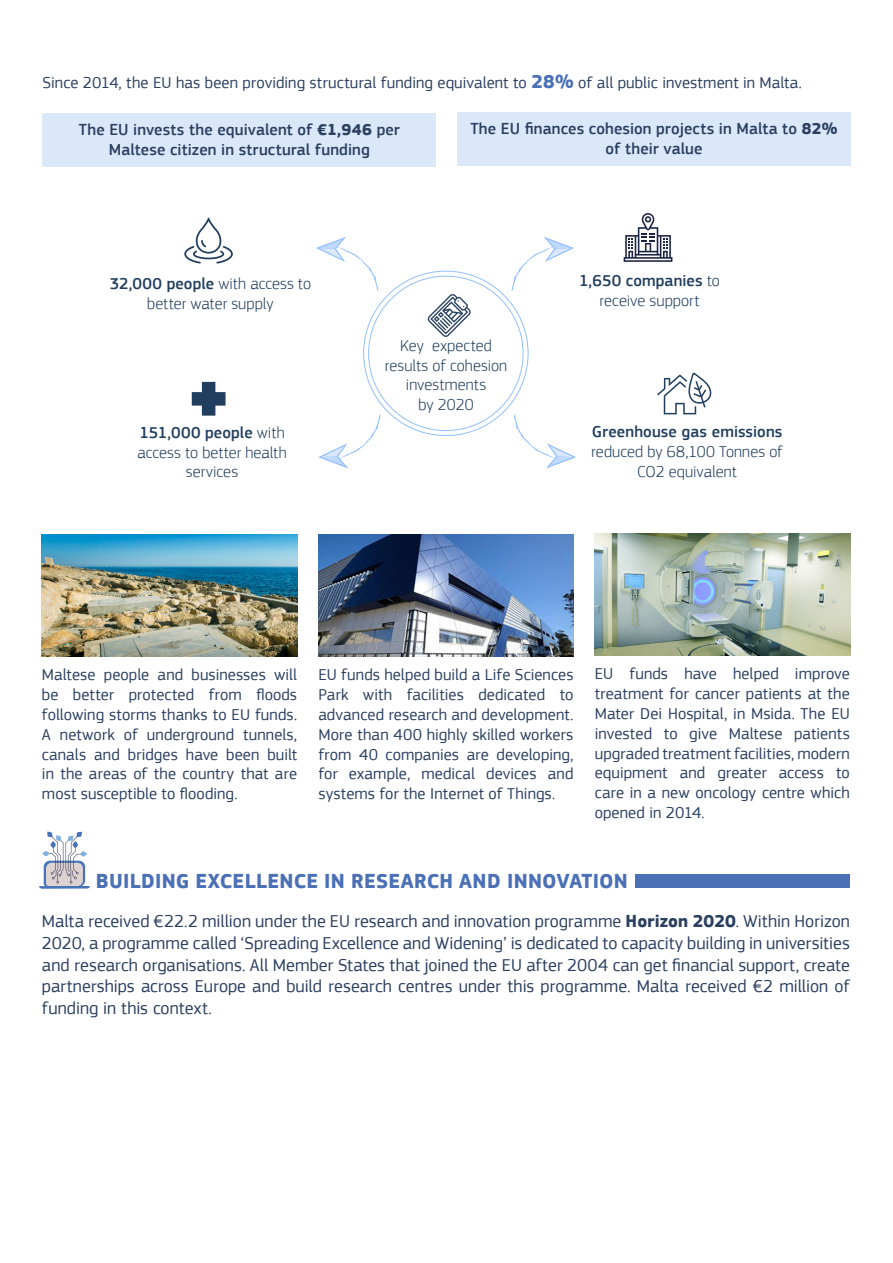
<style>
.page{position:relative;width:893px;height:1263px;background:#fff}
.page>*{position:absolute;margin:0;border:0;box-sizing:border-box;transform-origin:0 0}
.beschreibung{font:700 21px "EC Square Sans Pro";letter-spacing:.01em;color:#4b70b6}
.beschreibung-2{font:18px/21.6px "EC Square Sans Pro";color:#2b3f60;text-align:justify}
.beschreibung-3{font:16.5px/19.8px "EC Square Sans Pro";letter-spacing:.005em;color:#2b3f60;text-align:justify}
.beschreibung-4{font:300 16.5px/19.8px "EC Square Sans Pro";letter-spacing:.005em;color:#213e5e;text-align:center}
.beschreibung-5{font:500 16.5px/19.8px "EC Square Sans Pro";letter-spacing:.005em;color:#2b3f60;text-align:center}
.s1{font-weight:700;font-size:19.5px;color:#4b70b6}
.s2{font-weight:700}
.s3{font-weight:500}
</style>
<div class="page">
<div style="left:636px;top:874px;width:214px;height:13px;background:#4b70b6"></div>
<svg style="left:39px;top:831px;width:51px;height:58px"></svg>
<img style="left:42px;top:535px;width:256px;height:122px">
<img style="left:595px;top:533px;width:255px;height:122px">
<img style="left:318px;top:535px;width:255px;height:122px">
<div style="left:43px;top:113px;width:393px;height:53px;background:#dbe8f9"></div>
<div style="left:457px;top:113px;width:393px;height:53px;background:#dbe8f9"></div>
<svg style="left:428px;top:294px;width:43px;height:43px"></svg>
<svg style="left:511px;top:237px;width:63px;height:54px"></svg>
<svg style="left:316px;top:237px;width:63px;height:54px"></svg>
<svg style="left:318px;top:414px;width:63px;height:55px"></svg>
<svg style="left:513px;top:414px;width:63px;height:55px"></svg>
<svg style="left:184px;top:218px;width:49px;height:46px"></svg>
<svg style="left:192px;top:382px;width:34px;height:34px"></svg>
<svg style="left:657px;top:372px;width:55px;height:42px"></svg>
<svg style="left:624px;top:213px;width:48px;height:49px"></svg>
<p class="beschreibung-3" style="left:43px;top:73px;width:761px">Since 2014, the EU has been providing structural funding equivalent to <span class="s1">28%</span> of all public investment in Malta.</p>
<p class="beschreibung-5" style="left:79px;top:120px;width:322px">The EU invests the equivalent of <span class="s2">€1,946</span> per<br>Maltese citizen in structural funding</p>
<p class="beschreibung-5" style="left:470px;top:119px;width:369px">The EU finances cohesion projects in Malta to <span class="s2">82% </span>of their value</p>
<p class="beschreibung-4" style="left:110px;top:274px;width:203px"><span class="s3">32,000 people</span> with access to better water supply</p>
<p class="beschreibung-4" style="left:137px;top:422px;width:151px"><span class="s3">151,000 people</span> with access to better health services</p>
<p class="beschreibung-4" style="left:385px;top:335px;width:124px">Key expected results of cohesion investments</p>
<p class="beschreibung-4" style="left:419px;top:395px;width:57px">by 2020</p>
<p class="beschreibung-4" style="left:579px;top:270px;width:142px"><span class="s3">1,650 companies</span> to receive support</p>
<p class="beschreibung-4" style="left:591px;top:421px;width:193px"><span class="s3">Greenhouse gas emissions </span>reduced by 68,100 Tonnes of<br>CO2 equivalent</p>
<p class="beschreibung-3" style="left:42px;top:665px;width:257px">Maltese people and businesses will be better protected from floods following storms thanks to EU funds.<br>A network of underground tunnels, canals and bridges have been built in the areas of the country that are most susceptible to flooding.</p>
<p class="beschreibung-3" style="left:318px;top:665px;width:257px">EU funds helped build a Life Sciences Park with facilities dedicated to advanced research and development.<br>More than 400 highly skilled workers from 40 companies are developing, for example, medical devices and systems for the Internet of Things.</p>
<p class="beschreibung-3" style="left:595px;top:664px;width:257px">EU funds have helped improve treatment for cancer patients at the Mater Dei Hospital, in Msida. The EU invested to give Maltese patients upgraded treatment facilities, modern equipment and greater access to care in a new oncology centre which opened in 2014.</p>
<p class="beschreibung" style="left:96px;top:868px;width:534px">BUILDING EXCELLENCE IN RESEARCH AND INNOVATION</p>
<p class="beschreibung-2" style="left:42px;top:911px;width:809px">Malta received €22.2 million under the EU research and innovation programme <span class="s2">Horizon 2020</span>. Within Horizon 2020, a programme called ‘Spreading Excellence and Widening’ is dedicated to capacity building in universities and research organisations. All Member States that joined the EU after 2004 can get financial support, create partnerships across Europe and build research centres under this programme. Malta received €2 million of funding in this context.</p>
</div>
